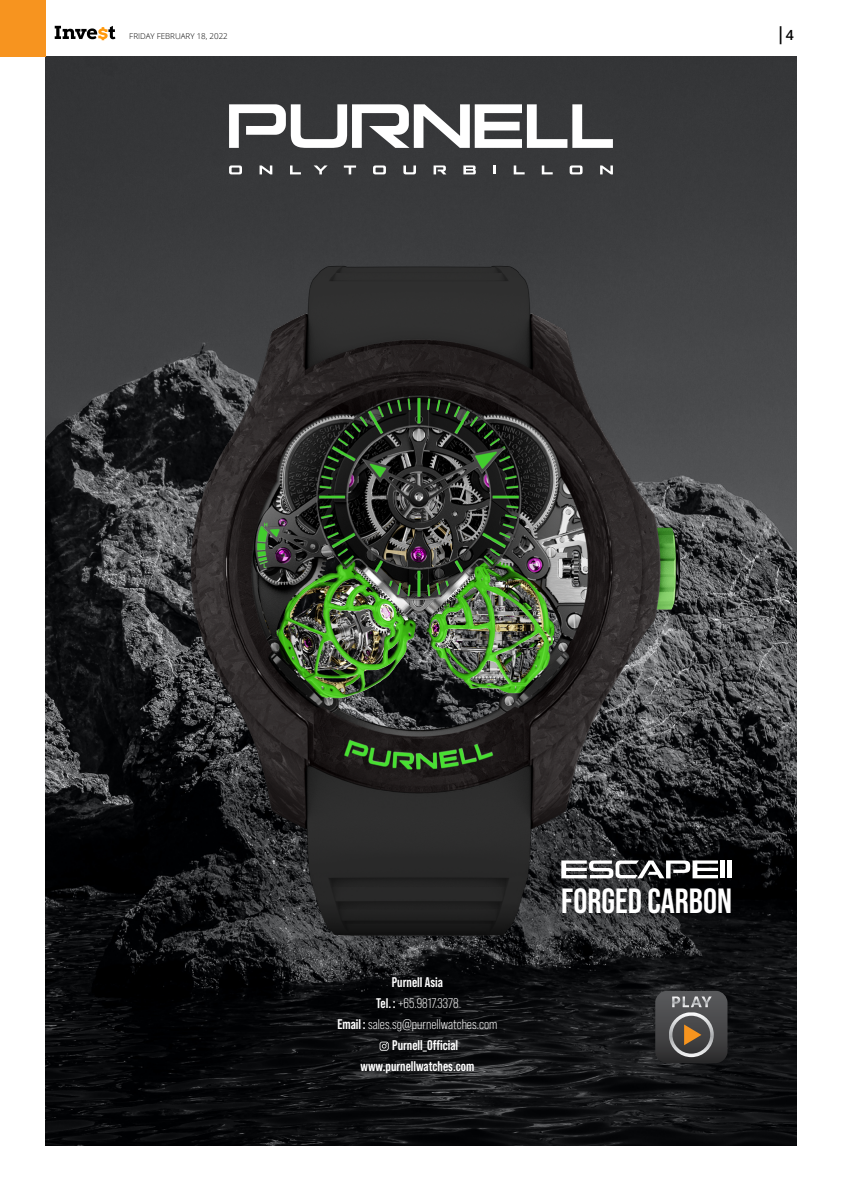
<style>
.page{position:relative;width:842px;height:1191px;background:#fff}
.page>*{position:absolute;margin:0;border:0;box-sizing:border-box;transform-origin:0 0}
.t1{font:700 35px "Bebas Neue Pro";color:#fff}
.t2{font:600 18px "Open Sans";color:#000}
.t3{font:14px "Bebas Neue Pro";color:#fff}
.t4{font:700 14px "Bebas Neue Pro";color:#fff}
.t5{font:300 8px "Open Sans";color:#000}
.s1{font-size:14px}
.s2{font-weight:700}
</style>
<div class="page">
<img style="left:45px;top:57px;width:752px;height:1088px">
<img style="left:191px;top:261px;width:491px;height:680px">
<svg style="left:229px;top:104px;width:384px;height:44px"></svg>
<svg style="left:229px;top:165px;width:13px;height:9px"></svg>
<svg style="left:260px;top:165px;width:12px;height:9px"></svg>
<svg style="left:290px;top:165px;width:11px;height:9px"></svg>
<svg style="left:314px;top:165px;width:14px;height:9px"></svg>
<svg style="left:344px;top:165px;width:12px;height:9px"></svg>
<svg style="left:373px;top:165px;width:13px;height:9px"></svg>
<svg style="left:403px;top:165px;width:13px;height:9px"></svg>
<svg style="left:434px;top:165px;width:12px;height:9px"></svg>
<svg style="left:463px;top:165px;width:13px;height:9px"></svg>
<svg style="left:493px;top:165px;width:3px;height:9px"></svg>
<svg style="left:514px;top:165px;width:11px;height:9px"></svg>
<svg style="left:542px;top:165px;width:11px;height:9px"></svg>
<svg style="left:570px;top:165px;width:12px;height:9px"></svg>
<svg style="left:600px;top:165px;width:13px;height:9px"></svg>
<svg style="left:380px;top:1041px;width:9px;height:10px"></svg>
<svg style="left:561px;top:860px;width:157px;height:18px"></svg>
<div style="left:720px;top:860px;width:5px;height:18px;background:#fff"></div>
<div style="left:727px;top:860px;width:5px;height:18px;background:#fff"></div>
<svg style="left:655px;top:991px;width:72px;height:72px;background:#5c5856"></svg>
<div style="left:0;top:0;width:45px;height:57px;background:#f7941f"></div>
<svg style="left:55px;top:26px;width:60px;height:14px"></svg>
<p class="t5" style="left:129px;top:31px;width:100px">FRIDAY FEBRUARY 18, 2022</p>
<p class="t2" style="left:776px;top:21px;width:19px">|<span class="s1">4</span></p>
<p class="t4" style="left:392px;top:974px;width:53px">Purnell Asia</p>
<p class="t3" style="left:376px;top:995px;width:84px"><span class="s2">Tel. :</span> +65.9817.3378</p>
<p class="t3" style="left:337px;top:1016px;width:162px"><span class="s2">Email :</span> sales.sg@purnellwatches.com</p>
<p class="t4" style="left:392px;top:1037px;width:67px">Purnell_Official</p>
<p class="t4" style="left:360px;top:1058px;width:115px">www.purnellwatches.com</p>
<h1 class="t1" style="left:561px;top:880px;width:172px">FORGED CARBON</h1>
</div>
